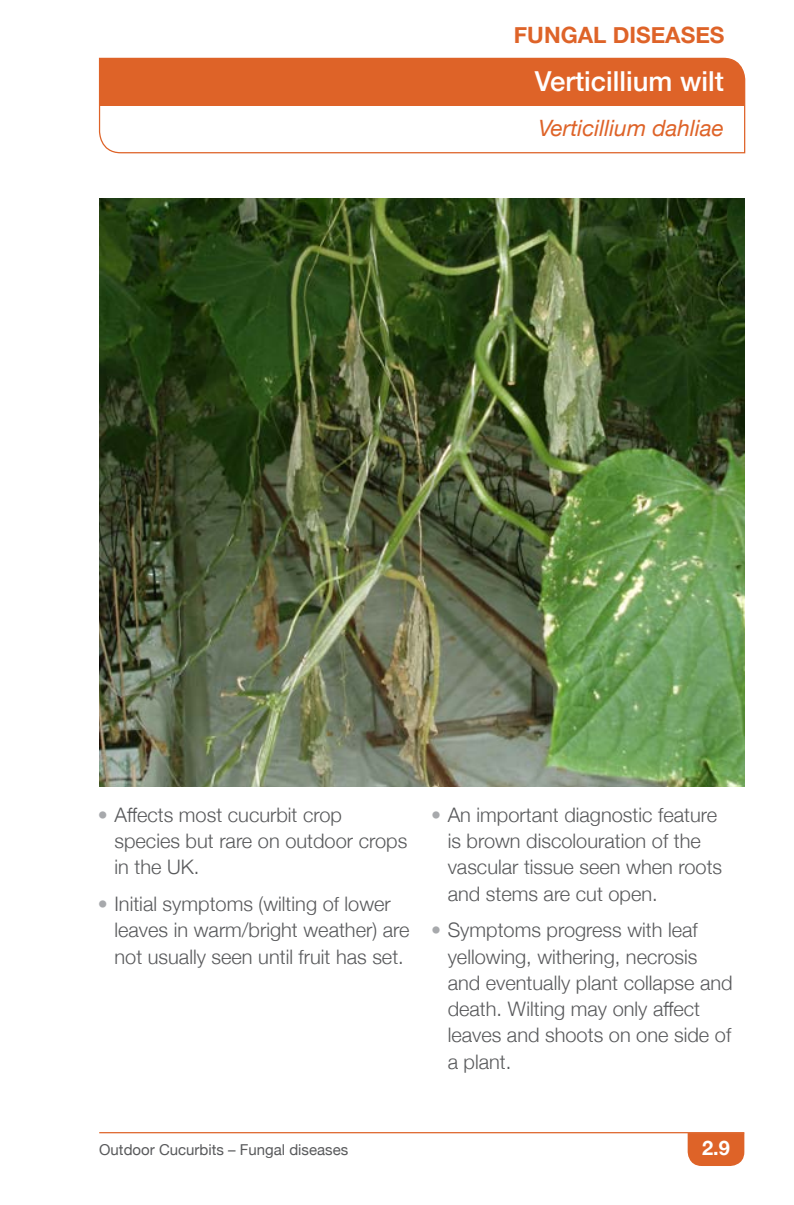
<style>
.page{position:relative;width:794px;height:1205px;background:#fff}
.page>*{position:absolute;margin:0;border:0;box-sizing:border-box;transform-origin:0 0}
.PAGE_HEADING_A{font:500 27.5px "Helvetica Neue";color:#fff}
.PAGE_HEADING_ITALICS{font:italic 22.5px "Helvetica Neue";color:#de6328}
.PAGE_SUBSECTION_HEAD{font:700 22.5px "Helvetica Neue";color:#de6328}
.t1{font:300 20px/26.2px "Helvetica Neue";color:#58595b}
.t2{font:700 20px "Helvetica Neue";color:#fff}
.t3{font:15px "Helvetica Neue";color:#58595b}
.s1{color:#a7a9ac}
</style>
<div class="page">
<div style="left:687px;top:1133px;width:57px;height:33px;background:#de6328"></div>
<hr style="left:99px;top:1132px;width:645px;height:1px;background:#de6328">
<svg style="left:98px;top:57px;width:648px;height:97px"></svg>
<img style="left:100px;top:199px;width:644px;height:587px">
<p class="PAGE_SUBSECTION_HEAD" style="left:514px;top:17px;width:212px">FUNGAL DISEASES</p>
<p class="PAGE_HEADING_A" style="left:535px;top:59px;width:191px">Verticillium wilt</p>
<p class="PAGE_HEADING_ITALICS" style="left:538px;top:112px;width:187px">Verticillium dahliae</p>
<p class="t1" style="left:114px;top:800px;width:294px;text-indent:-17px"><span class="s1">•</span> Affects most cucurbit crop species but rare on outdoor crops in the UK.</p>
<p class="t1" style="left:114px;top:889px;width:296px;text-indent:-17px"><span class="s1">•</span> Initial symptoms (wilting of lower leaves in warm/bright weather) are not usually seen until fruit has set.</p>
<p class="t1" style="left:448px;top:800px;width:276px;text-indent:-17px"><span class="s1">•</span> An important diagnostic feature is brown discolouration of the vascular tissue seen when roots and stems are cut open.</p>
<p class="t1" style="left:448px;top:915px;width:286px;text-indent:-17px"><span class="s1">•</span> Symptoms progress with leaf yellowing, withering, necrosis and eventually plant collapse and death. Wilting may only affect leaves and shoots on one side of a plant.</p>
<p class="t3" style="left:99px;top:1139px;width:250px">Outdoor Cucurbits – Fungal diseases</p>
<p class="t2" style="left:702px;top:1132px;width:29px">2.9</p>
</div>
